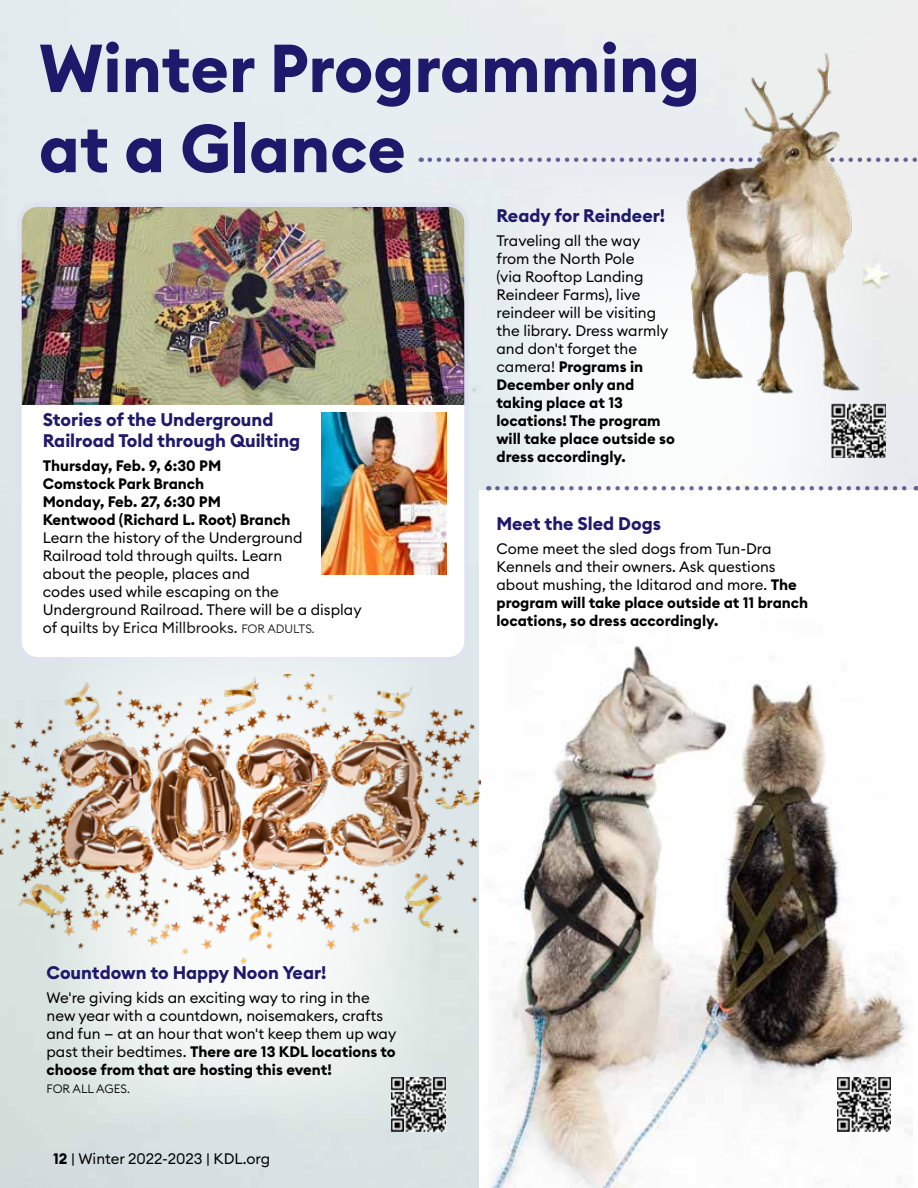
<style>
.page{position:relative;width:918px;height:1188px;background:#fff}
.page>*{position:absolute;margin:0;border:0;box-sizing:border-box;transform-origin:0 0}
.t1{font:700 66.75px/80.1px "Euclid Circular B";color:#1e196a}
.t2{font:700 18px/21.6px "Euclid Circular B";color:#1e196a}
.t3{font:15px/18px "Euclid Circular B";color:#000}
.t4{font:700 15px/18px "Euclid Circular B";color:#000}
.t5{font:300 12px "Euclid Circular B";color:#000}
.s1{font-weight:300;font-size:12px}
.s2{font-weight:700}
</style>
<div class="page">
<img style="left:0;top:0;width:918px;height:1188px">
<div style="left:19px;top:205px;width:448px;height:454px;background:#fff;border-radius:18px"></div>
<img style="left:19px;top:205px;width:448px;height:200px">
<div style="left:17px;top:202px;width:452px;height:460px;border:4px solid #dee3ef;border-radius:18px"></div>
<img style="left:322px;top:412px;width:125px;height:162px">
<svg style="left:54px;top:657px;width:378px;height:468px;fill:#e7eded"></svg>
<svg style="left:500px;top:171px;width:378px;height:315px;fill:#f4f6f8"></svg>
<div style="left:480px;top:490px;width:438px;height:698px;background:#fff"></div>
<img style="left:0;top:675px;width:481px;height:310px">
<svg style="left:430px;top:158px;width:488px;height:4px"></svg>
<svg style="left:497px;top:486px;width:420px;height:4px"></svg>
<img style="left:675px;top:53px;width:225px;height:343px">
<img style="left:489px;top:644px;width:423px;height:544px">
<img style="left:832px;top:404px;width:54px;height:54px">
<img style="left:392px;top:1077px;width:54px;height:54px">
<img style="left:837px;top:1077px;width:54px;height:54px">
<h1 class="t1" style="left:39px;top:29px;width:663px">Winter Programming at a Glance</h1>
<p class="t2" style="left:43px;top:409px;width:259px">Stories of the Underground<br>Railroad Told through Quilting</p>
<p class="t4" style="left:43px;top:457px;width:249px">Thursday, Feb. 9, 6:30 PM<br>Comstock Park Branch<br>Monday, Feb. 27, 6:30 PM<br>Kentwood (Richard L. Root) Branch</p>
<p class="t3" style="left:43px;top:529px;width:320px">Learn the history of the Underground Railroad told through quilts. Learn<br>about the people, places and<br>codes used while escaping on the Underground Railroad. There will be a display of quilts by Erica Millbrooks. <span class="s1">FOR ADULTS.</span></p>
<p class="t2" style="left:496px;top:205px;width:170px">Ready for Reindeer!</p>
<p class="t3" style="left:496px;top:231px;width:180px">Traveling all the way from the North Pole<br>(via Rooftop Landing<br>Reindeer Farms), live reindeer will be visiting the library. Dress warmly and don't forget the camera! <span class="s2">Programs in<br>December only and taking place at 13 locations! The program will take place outside so dress accordingly.</span></p>
<p class="t2" style="left:496px;top:513px;width:166px">Meet the Sled Dogs</p>
<p class="t3" style="left:496px;top:539px;width:313px">Come meet the sled dogs from Tun-Dra Kennels and their owners. Ask questions about mushing, the Iditarod and more. <span class="s2">The program will take place outside at 11 branch locations, so dress accordingly.</span></p>
<p class="t2" style="left:46px;top:962px;width:282px">Countdown to Happy Noon Year!</p>
<p class="t3" style="left:46px;top:988px;width:351px">We're giving kids an exciting way to ring in the new year with a countdown, noisemakers, crafts and fun — at an hour that won't keep them up way past their bedtimes. <span class="s2">There are 13 KDL locations to choose from that are hosting this event!</span></p>
<p class="t5" style="left:46px;top:1081px;width:85px">FOR ALL AGES.</p>
<p class="t3" style="left:53px;top:1149px;width:218px"><span class="s2">12</span> | Winter 2022-2023 | KDL.org</p>
</div>
